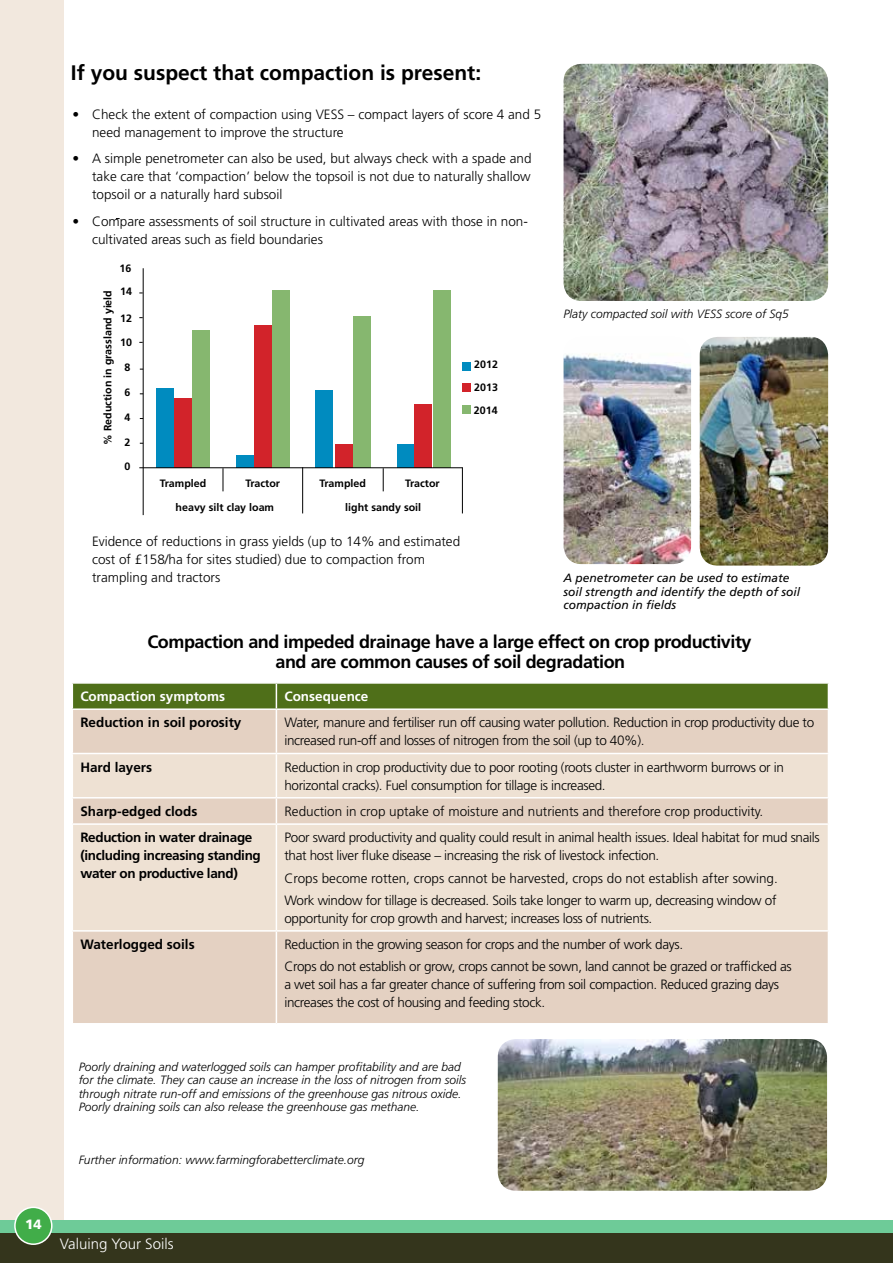
<style>
.page{position:relative;width:893px;height:1263px;background:#fff}
.page>*{position:absolute;margin:0;border:0;box-sizing:border-box;transform-origin:0 0}
.t1{font:700 21px "Frutiger LT Std";color:#000}
.t2{font:700 18px/19.5px "Frutiger LT Std";letter-spacing:-.025em;color:#000;text-align:center}
.t3{font:300 15px "Frutiger LT Std";color:#fff}
.t4{font:300 13.5px/18px "Frutiger LT Std";letter-spacing:-.025em;color:#000}
.t5{font:300 13.5px/18px "Frutiger LT Std";color:#000}
.t6{font:700 13.5px/18px "Frutiger LT Std";letter-spacing:-.025em;color:#000}
.t7{font:700 13.5px "Frutiger LT Std";color:#000}
.t8{font:700 13.5px "Frutiger LT Std";color:#fff}
.t9{font:900 13.5px "Frutiger LT Std";color:#fff}
.t10{font:italic 300 12px/13.5px "Frutiger LT Std";color:#000}
.t11{font:italic 12px/13.5px "Frutiger LT Std";color:#000}
.t12{font:700 10.65px/22.6px "Frutiger LT Std";color:#000}
</style>
<div class="page">
<div style="left:0;top:0;width:64px;height:1226px;background:#f2e8de"></div>
<div style="left:0;top:1233px;width:893px;height:30px;background:#34351c"></div>
<div style="left:0;top:1220px;width:893px;height:13px;background:#6ecb98"></div>
<div style="left:15px;top:1207px;width:37px;height:37px;background:#41ad49;border-radius:50%"></div>
<div style="left:14px;top:1206px;width:39px;height:39px;border:2px solid #fff;border-radius:50%"></div>
<div style="left:73px;top:710px;width:755px;height:313px;background:#e4d1c2"></div>
<svg style="left:73px;top:754px;width:755px;height:176px;background:#ecded0"></svg>
<div style="left:72px;top:683px;width:757px;height:25px;background:#4f6f19"></div>
<hr style="left:276px;top:710px;width:1px;height:43px;background:#fff">
<hr style="left:72px;top:753px;width:204px;height:1px;background:#fff">
<hr style="left:276px;top:753px;width:553px;height:1px;background:#fff">
<hr style="left:276px;top:754px;width:1px;height:43px;background:#fff">
<hr style="left:72px;top:797px;width:204px;height:1px;background:#fff">
<hr style="left:276px;top:797px;width:553px;height:1px;background:#fff">
<svg style="left:276px;top:798px;width:1px;height:25px"></svg>
<hr style="left:72px;top:823px;width:204px;height:2px;background:#fff">
<hr style="left:276px;top:823px;width:553px;height:2px;background:#fff">
<hr style="left:276px;top:825px;width:1px;height:105px;background:#fff">
<hr style="left:72px;top:930px;width:204px;height:2px;background:#fff">
<hr style="left:276px;top:930px;width:553px;height:2px;background:#fff">
<hr style="left:276px;top:932px;width:1px;height:91px;background:#fff">
<div style="left:156px;top:388px;width:18px;height:80px;background:#008bbf"></div>
<div style="left:236px;top:455px;width:18px;height:13px;background:#008bbf"></div>
<div style="left:315px;top:391px;width:18px;height:77px;background:#008bbf"></div>
<div style="left:397px;top:445px;width:17px;height:23px;background:#008bbf"></div>
<div style="left:462px;top:363px;width:8px;height:8px;background:#008bbf"></div>
<div style="left:462px;top:383px;width:8px;height:9px;background:#d2232a"></div>
<div style="left:462px;top:406px;width:8px;height:8px;background:#86b76f"></div>
<div style="left:174px;top:398px;width:18px;height:70px;background:#d2232a"></div>
<div style="left:254px;top:325px;width:18px;height:143px;background:#d2232a"></div>
<div style="left:335px;top:445px;width:18px;height:23px;background:#d2232a"></div>
<div style="left:414px;top:404px;width:18px;height:64px;background:#d2232a"></div>
<div style="left:192px;top:330px;width:17px;height:138px;background:#86b76f"></div>
<div style="left:272px;top:290px;width:18px;height:178px;background:#86b76f"></div>
<div style="left:353px;top:316px;width:17px;height:152px;background:#86b76f"></div>
<div style="left:433px;top:290px;width:18px;height:178px;background:#86b76f"></div>
<hr style="left:143px;top:268px;width:1px;height:247px;background:#000">
<hr style="left:139px;top:467px;width:323px;height:1px;background:#000">
<svg style="left:222px;top:468px;width:1px;height:23px"></svg>
<svg style="left:383px;top:468px;width:1px;height:23px"></svg>
<hr style="left:302px;top:467px;width:1px;height:46px;background:#000">
<hr style="left:462px;top:467px;width:1px;height:46px;background:#000">
<img style="left:564px;top:64px;width:264px;height:237px">
<img style="left:700px;top:337px;width:128px;height:229px">
<img style="left:564px;top:353px;width:127px;height:211px">
<img style="left:498px;top:1039px;width:329px;height:152px">
<h1 class="t1" style="left:71px;top:60px;width:412px">If you suspect that compaction is present:</h1>
<p class="t5" style="left:92px;top:105px;width:451px;text-indent:-19px">• Check the extent of compaction using VESS – compact layers of score 4 and 5 need management to improve the structure</p>
<p class="t4" style="left:92px;top:150px;width:441px;text-align:justify;text-indent:-19px">• A simple penetrometer can also be used, but always check with a spade and take care that ‘compaction’ below the topsoil is not due to naturally shallow topsoil or a naturally hard subsoil</p>
<p class="t5" style="left:92px;top:212px;width:437px;text-indent:-19px">• Compare assessments of soil structure in cultivated areas with those in non&shy;cultivated areas such as field boundaries</p>
<p class="t12" style="left:120px;top:257px;width:13px">16</p>
<p class="t12" style="left:120px;top:280px;width:13px">14</p>
<p class="t12" style="left:120px;top:307px;width:13px">12</p>
<p class="t12" style="left:120px;top:331px;width:13px">10</p>
<p class="t12" style="left:125px;top:356px;width:7px">8</p>
<p class="t12" style="left:125px;top:380px;width:7px">6</p>
<p class="t12" style="left:125px;top:406px;width:7px">4</p>
<p class="t12" style="left:125px;top:431px;width:7px">2</p>
<p class="t12" style="left:125px;top:455px;width:7px">0</p>
<p class="t12" style="left:96px;top:445px;width:156px;rotate:-90deg">% Reduction in grassland yield</p>
<p class="t12" style="left:245px;top:472px;width:36px">Tractor</p>
<p class="t12" style="left:319px;top:472px;width:48px">Trampled</p>
<p class="t12" style="left:405px;top:472px;width:36px">Tractor</p>
<p class="t12" style="left:160px;top:472px;width:48px">Trampled</p>
<p class="t12" style="left:176px;top:496px;width:100px">heavy silt clay loam</p>
<p class="t12" style="left:345px;top:496px;width:77px">light sandy soil</p>
<p class="t5" style="left:92px;top:533px;width:370px">Evidence of reductions in grass yields (up to 14% and estimated cost of £158/ha for sites studied) due to compaction from trampling and tractors</p>
<p class="t12" style="left:474px;top:353px;width:25px">2012</p>
<p class="t12" style="left:474px;top:376px;width:26px">2013<br>2014</p>
<p class="t10" style="left:564px;top:307px;width:227px">Platy compacted soil with VESS score of Sq5</p>
<p class="t11" style="left:564px;top:571px;width:238px">A penetrometer can be used to estimate soil strength and identify the depth of soil compaction in fields</p>
<h2 class="t2" style="left:147px;top:632px;width:606px">Compaction and impeded drainage have a large effect on crop productivity and are common causes of soil degradation</h2>
<p class="t8" style="left:80px;top:688px;width:146px">Compaction symptoms</p>
<p class="t8" style="left:284px;top:688px;width:85px">Consequence</p>
<p class="t7" style="left:80px;top:715px;width:163px">Reduction in soil porosity</p>
<p class="t4" style="left:284px;top:714px;width:531px">Water, manure and fertiliser run off causing water pollution. Reduction in crop productivity due to increased run-off and losses of nitrogen from the soil (up to 40%).</p>
<p class="t7" style="left:80px;top:759px;width:73px">Hard layers</p>
<p class="t4" style="left:284px;top:758px;width:501px">Reduction in crop productivity due to poor rooting (roots cluster in earthworm burrows or in horizontal cracks). Fuel consumption for tillage is increased.</p>
<p class="t7" style="left:80px;top:803px;width:119px">Sharp-edged clods</p>
<p class="t5" style="left:284px;top:802px;width:480px">Reduction in crop uptake of moisture and nutrients and therefore crop productivity.</p>
<p class="t6" style="left:80px;top:829px;width:182px">Reduction in water drainage (including increasing standing water on productive land)</p>
<p class="t4" style="left:284px;top:829px;width:537px">Poor sward productivity and quality could result in animal health issues. Ideal habitat for mud snails that host liver fluke disease – increasing the risk of livestock infection.</p>
<p class="t4" style="left:284px;top:867px;width:495px;line-height:22.2px">Crops become rotten, crops cannot be harvested, crops do not establish after sowing.<br>Work window for tillage is decreased. Soils take longer to warm up, decreasing window of</p>
<p class="t4" style="left:284px;top:909px;width:369px">opportunity for crop growth and harvest; increases loss of nutrients.</p>
<p class="t7" style="left:80px;top:936px;width:116px">Waterlogged soils</p>
<p class="t4" style="left:284px;top:933px;width:509px;line-height:22.2px">Reduction in the growing season for crops and the number of work days.<br>Crops do not establish or grow, crops cannot be sown, land cannot be grazed or trafficked as</p>
<p class="t4" style="left:284px;top:976px;width:496px">a wet soil has a far greater chance of suffering from soil compaction. Reduced grazing days increases the cost of housing and feeding stock.</p>
<p class="t10" style="left:79px;top:1060px;width:389px">Poorly draining and waterlogged soils can hamper profitability and are bad for the climate. They can cause an increase in the loss of nitrogen from soils through nitrate run-off and emissions of the greenhouse gas nitrous oxide.<br>Poorly draining soils can also release the greenhouse gas methane.</p>
<p class="t10" style="left:79px;top:1153px;width:287px">Further information: www.farmingforabetterclimate.org</p>
<p class="t9" style="left:25px;top:1216px;width:18px">14</p>
<p class="t3" style="left:60px;top:1235px;width:115px">Valuing Your Soils</p>
</div>
